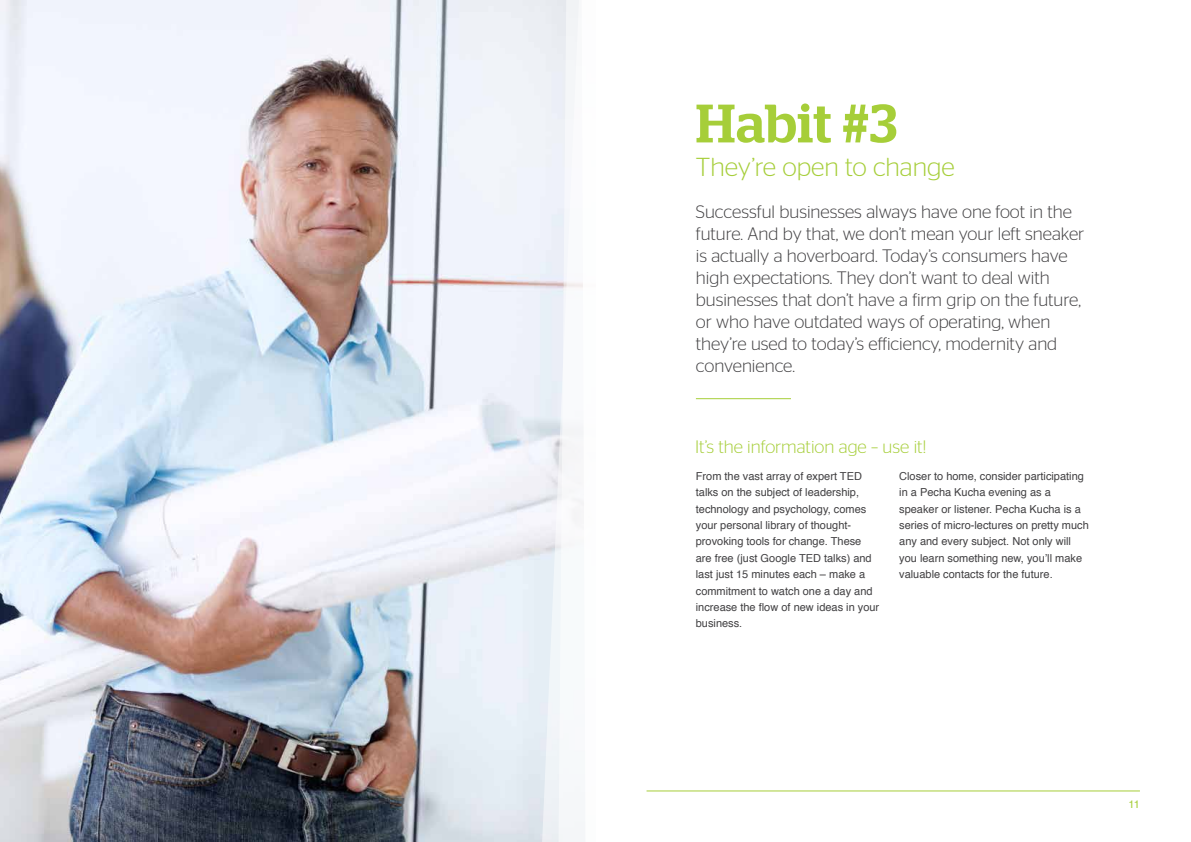
<style>
.page{position:relative;width:1191px;height:842px;background:#fff}
.page>*{position:absolute;margin:0;border:0;box-sizing:border-box;transform-origin:0 0}
.t1{font:500 54px "Stag";letter-spacing:.02em;color:#a6ce39}
.t2{font:300 26px "Stag Sans";color:#a6ce39}
.t3{font:300 18px/22px "Stag Sans";color:#414042}
.t4{font:300 18px "Stag Sans";color:#a6ce39}
.t5{font:11px/16.4px "Helvetica";color:#414042}
.t6{font:11px "Helvetica";color:#a6ce39}
</style>
<div class="page">
<hr style="left:646px;top:790px;width:494px;height:1px;background:#a6ce39">
<img style="left:0;top:0;width:534px;height:842px">
<svg style="left:534px;top:0;width:119px;height:842px"></svg>
<svg style="left:557px;top:0;width:82px;height:842px"></svg>
<svg style="left:581px;top:0;width:48px;height:842px"></svg>
<hr style="left:696px;top:398px;width:95px;height:1px;background:#a6ce39">
<h1 class="t1" style="left:696px;top:92px;width:203px">Habit #3</h1>
<h2 class="t2" style="left:696px;top:153px;width:260px">They’re open to change</h2>
<p class="t3" style="left:696px;top:201px;width:390px">Successful businesses always have one foot in the future. And by that, we don’t mean your left sneaker is actually a hoverboard. Today’s consumers have high expectations. They don’t want to deal with businesses that don’t have a firm grip on the future, or who have outdated ways of operating, when they’re used to today’s efficiency, modernity and convenience.</p>
<h3 class="t4" style="left:695px;top:437px;width:233px">It’s the information age – use it!</h3>
<p class="t5" style="left:696px;top:468px;width:185px">From the vast array of expert TED talks on the subject of leadership, technology and psychology, comes your personal library of thought&shy;provoking tools for change. These are free (just Google TED talks) and last just 15 minutes each – make a commitment to watch one a day and increase the flow of new ideas in your business.</p>
<p class="t5" style="left:899px;top:468px;width:191px">Closer to home, consider participating in a Pecha Kucha evening as a speaker or listener. Pecha Kucha is a series of micro-lectures on pretty much any and every subject. Not only will you learn something new, you’ll make valuable contacts for the future.</p>
<p class="t6" style="left:1128px;top:795px;width:13px">11</p>
</div>
